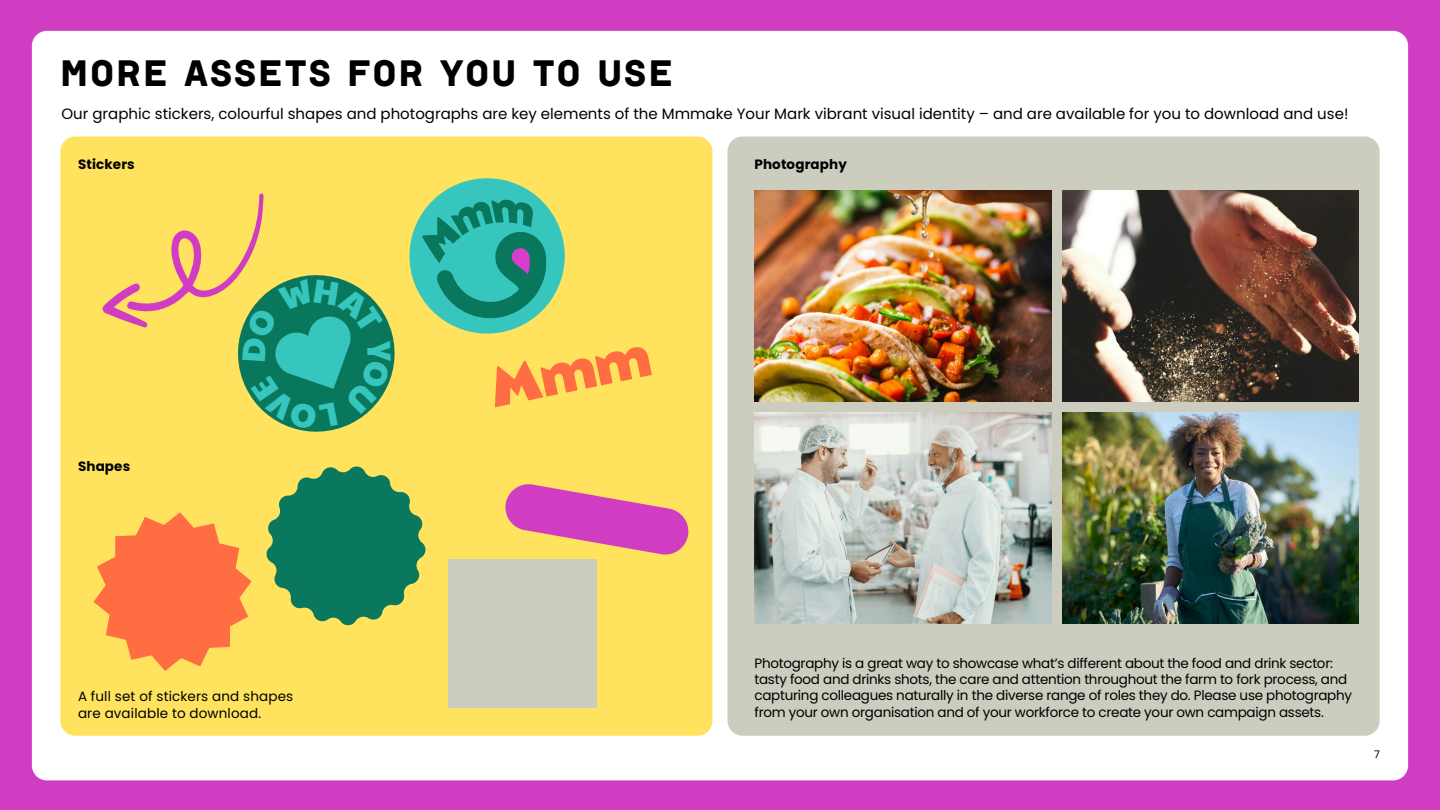
<style>
.page{position:relative;width:1440px;height:810px;background:#d13dc2}
.page>*{position:absolute;margin:0;border:0;box-sizing:border-box;transform-origin:0 0}
.t1{font:37.5px "Institut";letter-spacing:.05em;color:#000}
.t2{font:15px "Poppins";color:#000}
.t3{font:13.5px/16.2px "Poppins";letter-spacing:-.02em;color:#000}
.t4{font:13.5px/16.2px "Poppins";letter-spacing:.01em;color:#000}
.t5{font:700 13.5px "Poppins";letter-spacing:.01em;color:#000}
.t6{font:10.5px "Poppins";color:#000}
</style>
<div class="page">
<div style="left:32px;top:31px;width:1376px;height:749px;background:#fff;border-radius:15px"></div>
<div style="left:60px;top:136px;width:652px;height:600px;background:#ffe35e;border-radius:15px"></div>
<div style="left:728px;top:136px;width:652px;height:600px;background:#ccccbf;border-radius:15px"></div>
<svg style="left:505px;top:484px;width:184px;height:71px"></svg>
<div style="left:448px;top:560px;width:149px;height:148px;background:#ccccbf"></div>
<svg style="left:266px;top:466px;width:160px;height:160px"></svg>
<svg style="left:94px;top:512px;width:158px;height:159px"></svg>
<img style="left:754px;top:412px;width:297px;height:211px">
<svg style="left:409px;top:178px;width:156px;height:156px"></svg>
<svg style="left:495px;top:347px;width:157px;height:60px"></svg>
<img style="left:754px;top:190px;width:297px;height:211px">
<img style="left:1062px;top:190px;width:297px;height:211px">
<img style="left:1062px;top:412px;width:297px;height:211px">
<svg style="left:102px;top:193px;width:293px;height:239px"></svg>
<h1 class="t1" style="left:60px;top:53px;width:615px">MORE ASSETS FOR YOU TO USE</h1>
<p class="t2" style="left:61px;top:105px;width:1288px">Our graphic stickers, colourful shapes and photographs are key elements of the Mmmake Your Mark vibrant visual identity – and are available for you to download and use!</p>
<p class="t5" style="left:78px;top:157px;width:58px">Stickers</p>
<p class="t5" style="left:754px;top:157px;width:94px">Photography</p>
<p class="t5" style="left:78px;top:458px;width:54px">Shapes</p>
<p class="t4" style="left:78px;top:689px;width:217px">A full set of stickers and shapes are available to download.</p>
<p class="t3" style="left:754px;top:655px;width:599px">Photography is a great way to showcase what’s different about the food and drink sector: tasty food and drinks shots, the care and attention throughout the farm to fork process, and capturing colleagues naturally in the diverse range of roles they do. Please use photography from your own organisation and of your workforce to create your own campaign assets.</p>
<p class="t6" style="left:1374px;top:748px;width:7px">7</p>
</div>
